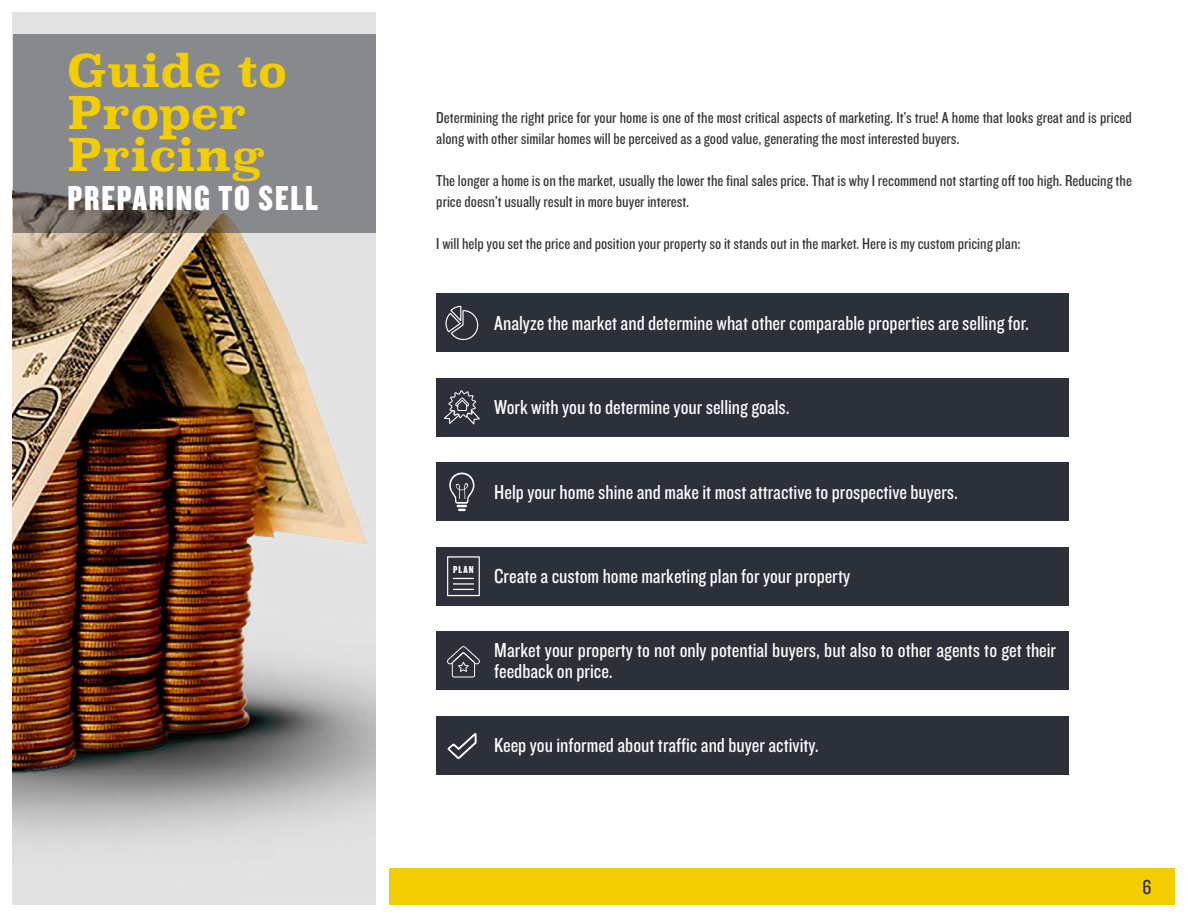
<style>
.page{position:relative;width:1188px;height:918px;background:#fff}
.page>*{position:absolute;margin:0;border:0;box-sizing:border-box;transform-origin:0 0}
.t1{font:700 45px/42px "Superclarendon Rg";color:#f2cd00}
.t2{font:36px "Knockout HTF69 Full Liteweight";letter-spacing:.05em;color:#fff}
.t3{font:21px/21px "Knockout HTF29 Junior Liteweight";color:#fff}
.t4{font:21px "Knockout HTF29 Junior Liteweight";color:#2c3039}
.t5{font:16.5px/21px "Knockout HTF29 Junior Liteweight";color:#343535}
.t6{font:10.5px "Knockout HTF69 Full Liteweight";color:#fff}
</style>
<div class="page">
<div style="left:271px;top:869px;width:903px;height:36px;background:#f2cd00"></div>
<div style="left:13px;top:13px;width:376px;height:892px;background:#fff"></div>
<img style="left:13px;top:13px;width:363px;height:891px">
<svg style="left:13px;top:35px;width:363px;height:198px;background:#848587"></svg>
<div style="left:436px;top:294px;width:633px;height:58px;background:#2c3039"></div>
<div style="left:436px;top:463px;width:633px;height:58px;background:#2c3039"></div>
<div style="left:436px;top:632px;width:633px;height:58px;background:#2c3039"></div>
<div style="left:436px;top:378px;width:633px;height:59px;background:#2c3039"></div>
<div style="left:436px;top:547px;width:633px;height:58px;background:#2c3039"></div>
<div style="left:436px;top:716px;width:633px;height:58px;background:#2c3039"></div>
<svg style="left:444px;top:390px;width:36px;height:35px"></svg>
<svg style="left:449px;top:473px;width:25px;height:38px"></svg>
<svg style="left:445px;top:306px;width:33px;height:34px"></svg>
<svg style="left:447px;top:556px;width:33px;height:40px"></svg>
<svg style="left:447px;top:646px;width:33px;height:31px"></svg>
<svg style="left:447px;top:733px;width:30px;height:27px"></svg>
<p class="t1" style="left:68px;top:50px;width:221px">Guide to<br>Proper<br>Pricing</p>
<p class="t2" style="left:68px;top:180px;width:252px">PREPARING TO SELL</p>
<p class="t5" style="left:436px;top:107px;width:697px">Determining the right price for your home is one of the most critical aspects of marketing. It’s true! A home that looks great and is priced along with other similar homes will be perceived as a good value, generating the most interested buyers.</p>
<p class="t5" style="left:436px;top:170px;width:697px">The longer a home is on the market, usually the lower the final sales price. That is why I recommend not starting off too high. Reducing the price doesn’t usually result in more buyer interest.</p>
<p class="t5" style="left:436px;top:233px;width:586px">I will help you set the price and position your property so it stands out in the market. Here is my custom pricing plan:</p>
<p class="t3" style="left:494px;top:313px;width:536px">Analyze the market and determine what other comparable properties are selling for.</p>
<p class="t3" style="left:494px;top:398px;width:297px">Work with you to determine your selling goals.</p>
<p class="t3" style="left:494px;top:482px;width:465px">Help your home shine and make it most attractive to prospective buyers.</p>
<p class="t6" style="left:453px;top:564px;width:22px">PLAN</p>
<p class="t3" style="left:494px;top:566px;width:357px">Create a custom home marketing plan for your property</p>
<p class="t3" style="left:494px;top:640px;width:563px">Market your property to not only potential buyers, but also to other agents to get their feedback on price.</p>
<p class="t3" style="left:494px;top:735px;width:326px">Keep you informed about traffic and buyer activity.</p>
<p class="t4" style="left:1142px;top:876px;width:10px">6</p>
</div>
